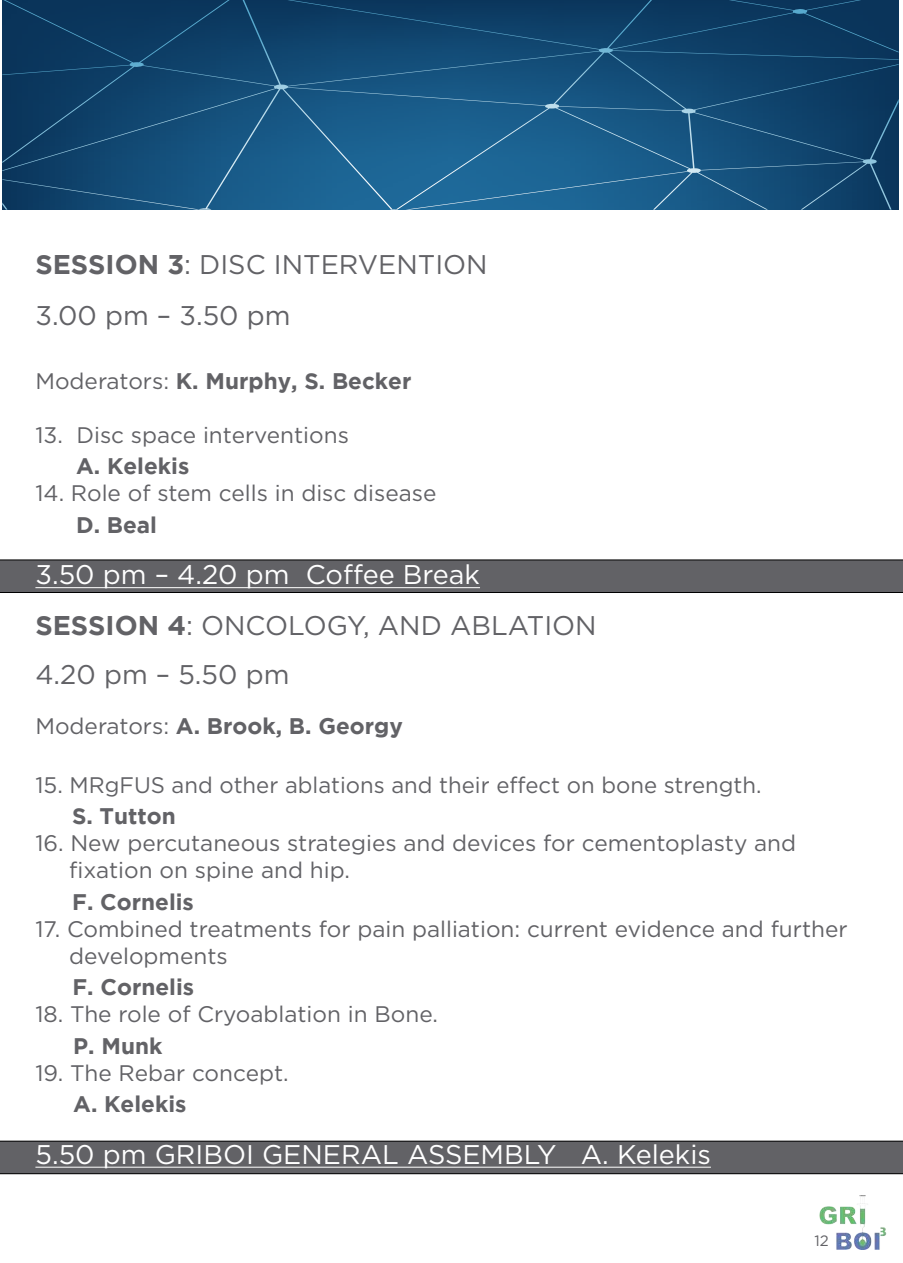
<style>
.page{position:relative;width:903px;height:1263px;background:#fff}
.page>*{position:absolute;margin:0;border:0;box-sizing:border-box;transform-origin:0 0}
.t1{font:27px/49.9px "Gotham";color:#626266}
.t2{font:27px "Gotham";color:#fff}
.t3{font:22.5px/27px "Gotham";color:#626266}
.t4{font:700 22.5px "Gotham";color:#626266}
.t5{font:15px "Gotham";color:#626266}
.s1{font-weight:700}
.s2{font-weight:400}
.s3{color:#fff}
</style>
<div class="page">
<svg style="left:0;top:560px;width:903px;height:33px;background:#5e5e61"></svg>
<svg style="left:0;top:1141px;width:903px;height:33px;background:#5e5e62"></svg>
<svg style="left:2px;top:0;width:896px;height:210px;background:#144c77"></svg>
<hr style="left:35px;top:587px;width:445px;height:1px;background:#fff">
<hr style="left:35px;top:1167px;width:676px;height:1px;background:#fff">
<img style="left:819px;top:1196px;width:68px;height:53px">
<p class="t1" style="left:35px;top:238px;width:454px;line-height:51.2px"><span class="s1">SESSION 3</span>: DISC INTERVENTION<br>3.00 pm – 3.50 pm</p>
<p class="t4" style="left:35px;top:368px;width:377px"><span class="s2">Moderators:</span> K. Murphy, S. Becker</p>
<p class="t3" style="left:35px;top:421px;width:315px">13. Disc space interventions</p>
<p class="t4" style="left:76px;top:453px;width:115px">A. Kelekis</p>
<p class="t3" style="left:35px;top:479px;width:402px">14. Role of stem cells in disc disease</p>
<p class="t4" style="left:76px;top:512px;width:82px">D. Beal</p>
<p class="t1" style="left:35px;top:549px;width:563px"><span class="s3">3.50 pm – 4.20 pm Coffee Break<br></span><span class="s1">SESSION 4</span>: ONCOLOGY, AND ABLATION<br>4.20 pm – 5.50 pm</p>
<p class="t4" style="left:35px;top:713px;width:369px"><span class="s2">Moderators:</span> A. Brook, B. Georgy</p>
<p class="t3" style="left:35px;top:771px;width:727px">15. MRgFUS and other ablations and their effect on bone strength.</p>
<p class="t4" style="left:72px;top:803px;width:105px">S. Tutton</p>
<p class="t3" style="left:69px;top:829px;width:728px;text-indent:-34px">16. New percutaneous strategies and devices for cementoplasty and fixation on spine and hip.</p>
<p class="t4" style="left:72px;top:889px;width:123px">F. Cornelis</p>
<p class="t3" style="left:69px;top:915px;width:779px;text-indent:-34px">17. Combined treatments for pain palliation: current evidence and further developments</p>
<p class="t4" style="left:72px;top:974px;width:123px">F. Cornelis</p>
<p class="t3" style="left:35px;top:1000px;width:404px">18. The role of Cryoablation in Bone.</p>
<p class="t4" style="left:73px;top:1033px;width:91px">P. Munk</p>
<p class="t3" style="left:35px;top:1059px;width:255px">19. The Rebar concept.</p>
<p class="t4" style="left:73px;top:1091px;width:115px">A. Kelekis</p>
<p class="t2" style="left:35px;top:1139px;width:677px">5.50 pm GRIBOI GENERAL ASSEMBLY A. Kelekis</p>
<p class="t5" style="left:814px;top:1232px;width:16px">12</p>
</div>
